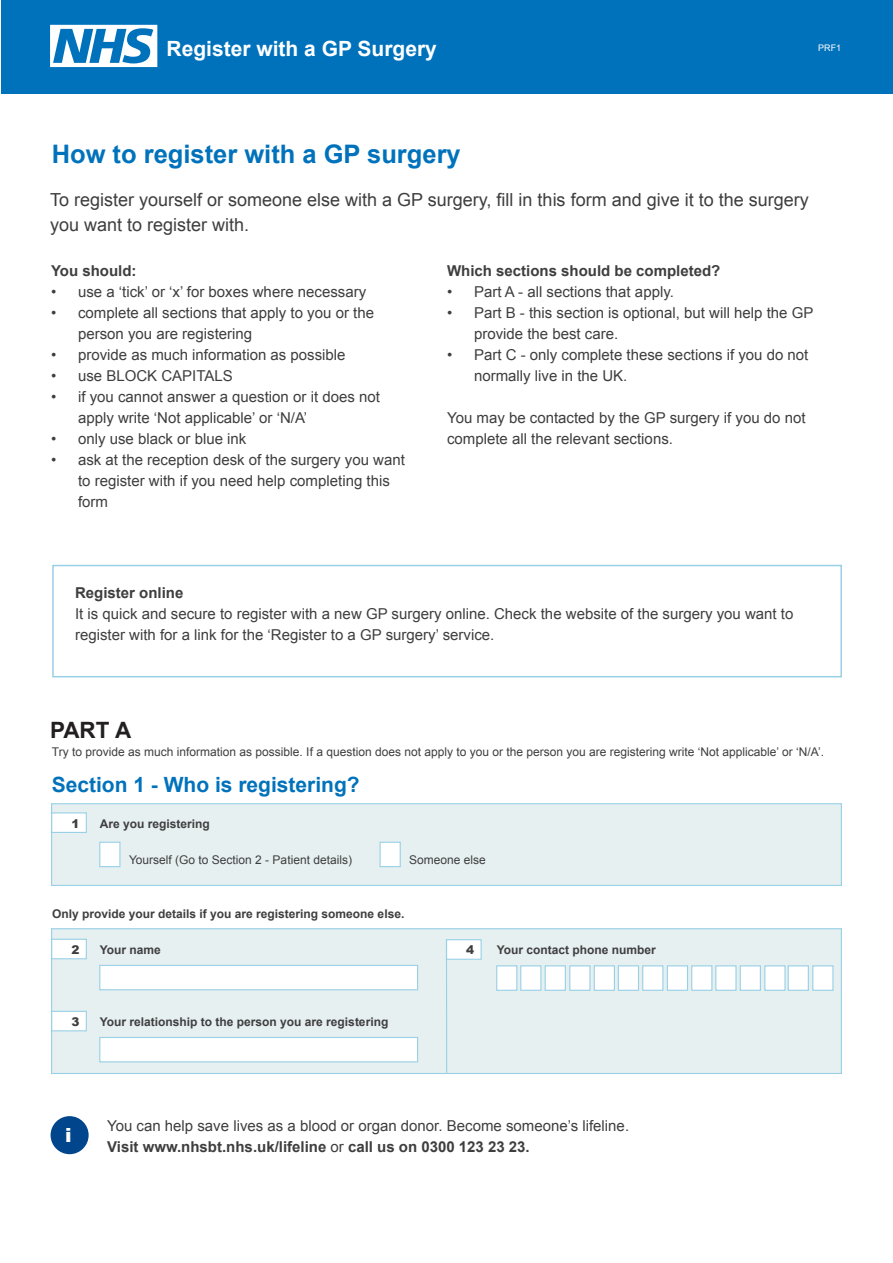
<style>
.page{position:relative;width:893px;height:1263px;background:#fff}
.page>*{position:absolute;margin:0;border:0;box-sizing:border-box;transform-origin:0 0}
.Heading_1{font:700 25.5px "Arial";color:#0072bc}
.Heading_1-2{font:700 22.5px "Arial";color:#231f20}
.Heading_1-3{font:700 21px "Arial";color:#0072bc}
.t1{font:700 21px "Arial";color:#fff}
.t2{font:900 19.5px "Arial";color:#fff}
.Copy{font:18px/25.5px "Arial";color:#3e3e3f}
.Copy-2{font:15px/21px "Arial";color:#3e3e3f}
.Input_option{font:15px "Arial";color:#3e3e3f}
.Copy-3{font:700 15px "Arial";color:#3e3e3f}
.Input_option-2{font:700 15px "Arial";color:#3e3e3f}
.Question_heading{font:700 12px "Arial";color:#3e3e3f}
.Copy-4{font:12px "Arial";color:#3e3e3f}
.Input_option-3{font:12px "Arial";color:#3e3e3f}
.t3{font:900 12px "Arial";color:#3e3e3f}
.t4{font:9px "Arial";color:#fff}
.s1{font-weight:400}
</style>
<div class="page">
<div style="left:1px;top:0;width:891px;height:93px;background:#0072bc"></div>
<svg style="left:50px;top:25px;width:107px;height:42px"></svg>
<div style="left:51px;top:803px;width:791px;height:83px;background:#e7f0f1;border:1px solid #98d0e6"></div>
<div style="left:51px;top:928px;width:791px;height:146px;background:#e7f0f1;border:1px solid #98d0e6"></div>
<div style="left:52px;top:813px;width:34px;height:19px;background:#fff"></div>
<div style="left:51px;top:812px;width:36px;height:21px;border:1px solid #98d0e6"></div>
<div style="left:52px;top:939px;width:34px;height:20px;background:#fff"></div>
<div style="left:51px;top:939px;width:36px;height:20px;border:1px solid #98d0e6"></div>
<div style="left:446px;top:940px;width:35px;height:19px;background:#fff"></div>
<div style="left:446px;top:939px;width:36px;height:21px;border:1px solid #98d0e6"></div>
<div style="left:52px;top:1011px;width:34px;height:20px;background:#fff"></div>
<div style="left:51px;top:1011px;width:36px;height:20px;border:1px solid #98d0e6"></div>
<div style="left:99px;top:965px;width:319px;height:25px;background:#fff;border:1px solid #98d0e6"></div>
<div style="left:496px;top:965px;width:21px;height:26px;background:#fff;border:1px solid #98d0e6"></div>
<div style="left:594px;top:965px;width:21px;height:26px;background:#fff;border:1px solid #98d0e6"></div>
<div style="left:691px;top:965px;width:21px;height:26px;background:#fff;border:1px solid #98d0e6"></div>
<div style="left:520px;top:965px;width:21px;height:26px;background:#fff;border:1px solid #98d0e6"></div>
<div style="left:618px;top:965px;width:21px;height:26px;background:#fff;border:1px solid #98d0e6"></div>
<div style="left:715px;top:965px;width:21px;height:26px;background:#fff;border:1px solid #98d0e6"></div>
<div style="left:545px;top:965px;width:21px;height:26px;background:#fff;border:1px solid #98d0e6"></div>
<div style="left:642px;top:965px;width:21px;height:26px;background:#fff;border:1px solid #98d0e6"></div>
<div style="left:740px;top:965px;width:21px;height:26px;background:#fff;border:1px solid #98d0e6"></div>
<div style="left:788px;top:965px;width:21px;height:26px;background:#fff;border:1px solid #98d0e6"></div>
<div style="left:569px;top:965px;width:21px;height:26px;background:#fff;border:1px solid #98d0e6"></div>
<div style="left:667px;top:965px;width:21px;height:26px;background:#fff;border:1px solid #98d0e6"></div>
<div style="left:764px;top:965px;width:22px;height:26px;background:#fff;border:1px solid #98d0e6"></div>
<div style="left:812px;top:965px;width:21px;height:26px;background:#fff;border:1px solid #98d0e6"></div>
<div style="left:99px;top:842px;width:21px;height:25px;background:#fff;border:1px solid #98d0e6"></div>
<div style="left:379px;top:842px;width:22px;height:25px;background:#fff;border:1px solid #98d0e6"></div>
<div style="left:99px;top:1037px;width:319px;height:25px;background:#fff;border:1px solid #98d0e6"></div>
<hr style="left:446px;top:939px;width:1px;height:134px;background:#98d0e6">
<div style="left:52px;top:565px;width:790px;height:112px;border:2px solid #98d0e6"></div>
<div style="left:51px;top:1116px;width:38px;height:38px;background:#01468c;border-radius:50%"></div>
<p class="t1" style="left:167px;top:34px;width:272px">Register with a GP Surgery</p>
<p class="Heading_1" style="left:52px;top:137px;width:411px">How to register with a GP surgery</p>
<p class="t4" style="left:818px;top:42px;width:25px">PRF1</p>
<p class="Copy" style="left:50px;top:187px;width:760px">To register yourself or someone else with a GP surgery, fill in this form and give it to the surgery you want to register with.</p>
<p class="Copy-3" style="left:447px;top:261px;width:275px">Which sections should be completed?</p>
<p class="Copy-2" style="left:447px;top:281px;width:228px">• Part A - all sections that apply.</p>
<p class="Copy-2" style="left:474px;top:302px;width:341px;text-indent:-27px">• Part B - this section is optional, but will help the GP provide the best care.</p>
<p class="Copy-2" style="left:474px;top:344px;width:336px;text-indent:-27px">• Part C - only complete these sections if you do not normally live in the UK.</p>
<p class="Copy-2" style="left:447px;top:407px;width:360px">You may be contacted by the GP surgery if you do not complete all the relevant sections.</p>
<p class="Copy-3" style="left:51px;top:261px;width:87px">You should:</p>
<p class="Copy-2" style="left:51px;top:281px;width:317px">• use a ‘tick’ or ‘x’ for boxes where necessary</p>
<p class="Copy-2" style="left:78px;top:302px;width:297px;text-indent:-27px">• complete all sections that apply to you or the person you are registering</p>
<p class="Copy-2" style="left:51px;top:344px;width:296px">• provide as much information as possible</p>
<p class="Copy-2" style="left:51px;top:365px;width:183px">• use BLOCK CAPITALS</p>
<p class="Copy-2" style="left:78px;top:386px;width:303px;text-indent:-27px">• if you cannot answer a question or it does not apply write ‘Not applicable’ or ‘N/A’</p>
<p class="Copy-2" style="left:51px;top:428px;width:197px">• only use black or blue ink</p>
<p class="Copy-2" style="left:78px;top:449px;width:328px;text-indent:-27px">• ask at the reception desk of the surgery you want to register with if you need help completing this form</p>
<p class="Copy-3" style="left:75px;top:583px;width:110px">Register online</p>
<p class="Copy-2" style="left:75px;top:604px;width:720px">It is quick and secure to register with a new GP surgery online. Check the website of the surgery you want to register with for a link for the ‘Register to a GP surgery’ service.</p>
<p class="Heading_1-2" style="left:50px;top:715px;width:83px">PART A</p>
<p class="Copy-4" style="left:52px;top:744px;width:773px">Try to provide as much information as possible. If a question does not apply to you or the person you are registering write ‘Not applicable’ or ‘N/A’.</p>
<p class="Heading_1-3" style="left:52px;top:771px;width:310px">Section 1 - Who is registering?</p>
<p class="t3" style="left:71px;top:815px;width:10px">1</p>
<p class="Question_heading" style="left:100px;top:816px;width:112px">Are you registering</p>
<p class="Input_option-3" style="left:129px;top:852px;width:224px">Yourself (Go to Section 2 - Patient details)</p>
<p class="Input_option-3" style="left:409px;top:852px;width:78px">Someone else</p>
<p class="Question_heading" style="left:52px;top:906px;width:354px">Only provide your details if you are registering someone else.</p>
<p class="t3" style="left:71px;top:941px;width:10px">2</p>
<p class="t3" style="left:466px;top:941px;width:10px">4</p>
<p class="Question_heading" style="left:100px;top:942px;width:63px">Your name</p>
<p class="Question_heading" style="left:497px;top:942px;width:161px">Your contact phone number</p>
<p class="t3" style="left:71px;top:1013px;width:10px">3</p>
<p class="Question_heading" style="left:100px;top:1014px;width:290px">Your relationship to the person you are registering</p>
<p class="t2" style="left:65px;top:1121px;width:8px">i</p>
<p class="Input_option" style="left:107px;top:1116px;width:523px">You can help save lives as a blood or organ donor. Become someone’s lifeline.</p>
<p class="Input_option-2" style="left:107px;top:1137px;width:424px">Visit www.nhsbt.nhs.uk/lifeline <span class="s1">or</span> call us on 0300 123 23 23.</p>
</div>
